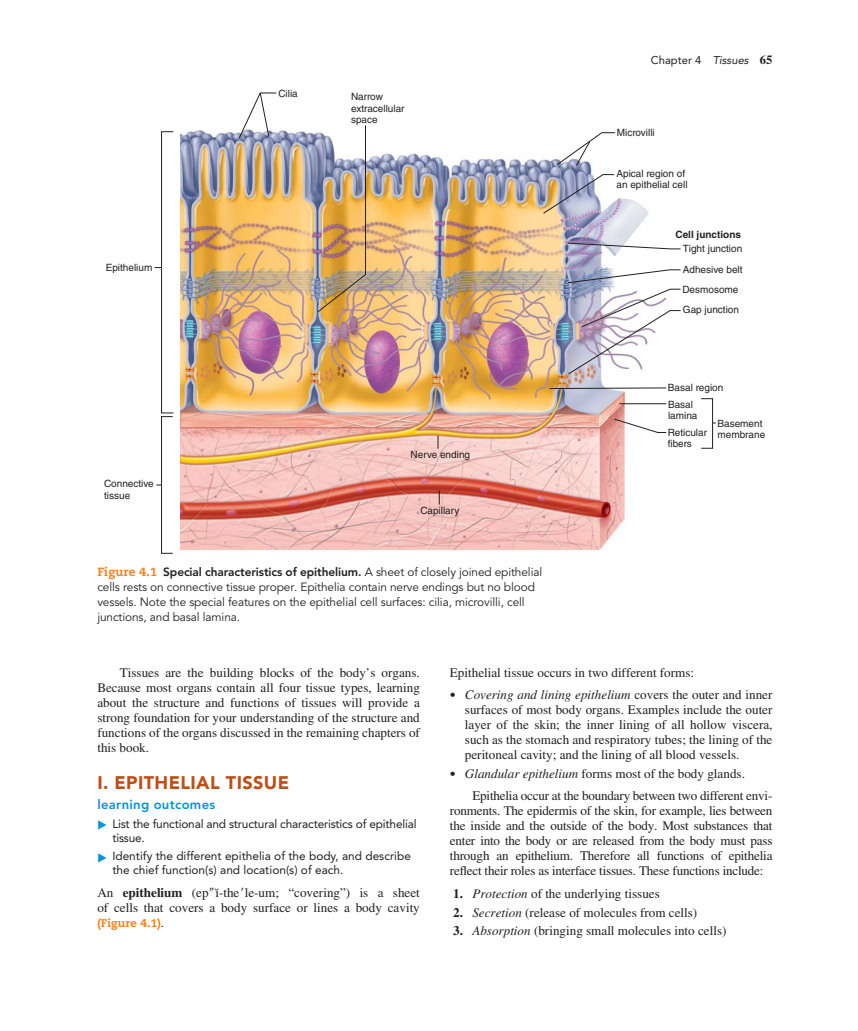
<style>
.page{position:relative;width:858px;height:1031px;background:#fff}
.page>*{position:absolute;margin:0;border:0;box-sizing:border-box;transform-origin:0 0}
.t1{font:900 18.12px "Avenir LT Std";letter-spacing:.02em;color:#bd4f17}
.t2{font:13.12px/15px "Times LT Std";color:#231f20;text-align:justify}
.t3{font:800 13.12px "Avenir LT Std";letter-spacing:.02em;color:#0095da}
.t4{font:11.88px/15px "Avenir LT Std";letter-spacing:-.01em;color:#231f20}
.t5{font:11.88px/13.8px "Avenir LT Std";color:#231f20}
.t6{font:11.25px "Avenir LT Std";color:#231f20}
.t7{font:800 11.25px "Caecilia LT Std";letter-spacing:.01em;color:#f5821f}
.t8{font:10px/11.2px "Helvetica LT Std";color:#231f20}
.t9{font:700 10px "Helvetica LT Std";color:#231f20}
.s1{font-family:"Caecilia LT Std";font-weight:800;color:#f5821f}
.s2{font-weight:800}
.s3{font-style:italic}
.s4{font-family:"Times LT Std";font-weight:700;font-size:12.5px}
.s5{color:#0095da}
.s6{font-weight:700}
.s7{font-family:"Times LT Std";font-weight:400;font-size:13.12px;color:#231f20}
</style>
<div class="page">
<img style="left:180px;top:130px;width:487px;height:421px">
<div style="left:161px;top:131px;width:13px;height:282px;border:1px solid #231f20"></div>
<div style="left:161px;top:416px;width:12px;height:137px;border:1px solid #231f20"></div>
<div style="left:701px;top:398px;width:12px;height:50px;border:1px solid #231f20"></div>
<svg style="left:613px;top:418px;width:54px;height:15px"></svg>
<hr style="left:619px;top:403px;width:47px;height:1px;background:#231f20">
<svg style="left:556px;top:132px;width:60px;height:35px"></svg>
<svg style="left:542px;top:174px;width:73px;height:40px"></svg>
<svg style="left:566px;top:242px;width:115px;height:8px"></svg>
<svg style="left:567px;top:269px;width:114px;height:106px"></svg>
<svg style="left:549px;top:387px;width:118px;height:2px"></svg>
<svg style="left:238px;top:92px;width:39px;height:47px"></svg>
<svg style="left:439px;top:490px;width:1px;height:14px"></svg>
<svg style="left:437px;top:435px;width:1px;height:14px"></svg>
<img style="left:316px;top:125px;width:50px;height:188px">
<p class="t8" style="left:106px;top:263px;width:48px">Epithelium</p>
<p class="t8" style="left:104px;top:479px;width:51px">Connective tissue</p>
<p class="t8" style="left:278px;top:89px;width:21px">Cilia</p>
<p class="t8" style="left:351px;top:92px;width:55px">Narrow extracellular space</p>
<p class="t8" style="left:411px;top:450px;width:61px">Nerve ending</p>
<p class="t8" style="left:420px;top:506px;width:40px">Capillary</p>
<p class="t4" style="left:97px;top:565px;width:446px"><span class="s1">Figure 4.1</span> <span class="s2">Special characteristics of epithelium.</span> A sheet of closely joined epithelial cells rests on connective tissue proper. Epithelia contain nerve endings but no blood vessels. Note the special features on the epithelial cell surfaces: cilia, microvilli, cell junctions, and basal lamina.</p>
<p class="t6" style="left:651px;top:55px;width:123px">Chapter 4 <span class="s3">Tissues</span> <span class="s4">65</span></p>
<p class="t8" style="left:617px;top:128px;width:39px">Microvilli</p>
<p class="t8" style="left:616px;top:169px;width:73px">Apical region of an epithelial cell</p>
<p class="t9" style="left:675px;top:231px;width:67px">Cell junctions</p>
<p class="t8" style="left:683px;top:239px;width:61px;line-height:20.9px">Tight junction<br>Adhesive belt</p>
<p class="t8" style="left:683px;top:305px;width:58px">Gap junction</p>
<p class="t8" style="left:682px;top:285px;width:58px">Desmosome</p>
<p class="t8" style="left:668px;top:383px;width:57px">Basal region</p>
<p class="t8" style="left:668px;top:400px;width:31px">Basal lamina</p>
<p class="t8" style="left:668px;top:428px;width:41px">Reticular fibers</p>
<p class="t8" style="left:717px;top:419px;width:49px">Basement membrane</p>
<p class="t2" style="left:97px;top:666px;width:324px;text-indent:22px">Tissues are the building blocks of the body’s organs.<br>Because most organs contain all four tissue types, learning about the structure and functions of tissues will provide a strong foundation for your understanding of the structure and functions of the organs discussed in the remaining chapters of this book.</p>
<h1 class="t1" style="left:97px;top:772px;width:193px">I. EPITHELIAL TISSUE</h1>
<p class="t3" style="left:97px;top:798px;width:119px">learning outcomes</p>
<p class="t5" style="left:112px;top:817px;width:306px;text-indent:-15px"><span class="s5">▶</span> List the functional and structural characteristics of epithelial tissue.</p>
<p class="t5" style="left:112px;top:850px;width:300px;text-indent:-15px"><span class="s5">▶</span> Identify the different epithelia of the body, and describe the chief function(s) and location(s) of each.</p>
<p class="t2" style="left:97px;top:886px;width:324px">An <span class="s6">epithelium</span> (ep ı˘-the le-um; “covering”) is a sheet of cells that covers a body surface or lines a body cavity</p>
<p class="t7" style="left:97px;top:916px;width:68px">(Figure 4.1)<span class="s7">.</span></p>
<p class="t2" style="left:465px;top:662px;width:309px;line-height:22.5px;text-indent:-15px">Epithelial tissue occurs in two different forms:<br><span class="s3">Covering and lining epithelium</span> covers the outer and inner</p>
<p class="t2" style="left:465px;top:703px;width:309px">surfaces of most body organs. Examples include the outer layer of the skin; the inner lining of all hollow viscera, such as the stomach and respiratory tubes; the lining of the peritoneal cavity; and the lining of all blood vessels.</p>
<p class="t2" style="left:472px;top:763px;width:301px;line-height:22.5px;text-indent:-7px"><span class="s3">Glandular epithelium</span> forms most of the body glands.<br>Epithelia occur at the boundary between two different envi-</p>
<p class="t2" style="left:450px;top:804px;width:324px">ronments. The epidermis of the skin, for example, lies between the inside and the outside of the body. Most substances that enter into the body or are released from the body must pass through an epithelium. Therefore all functions of epithelia reflect their roles as interface tissues. These functions include:</p>
<p class="t2" style="left:453px;top:887px;width:208px"><span class="s6">1.</span> <span class="s3">Protection</span> of the underlying tissues</p>
<p class="t2" style="left:453px;top:906px;width:246px"><span class="s6">2.</span> <span class="s3">Secretion</span> (release of molecules from cells)</p>
<p class="t2" style="left:453px;top:924px;width:275px"><span class="s6">3.</span> <span class="s3">Absorption</span> (bringing small molecules into cells)</p>
</div>
